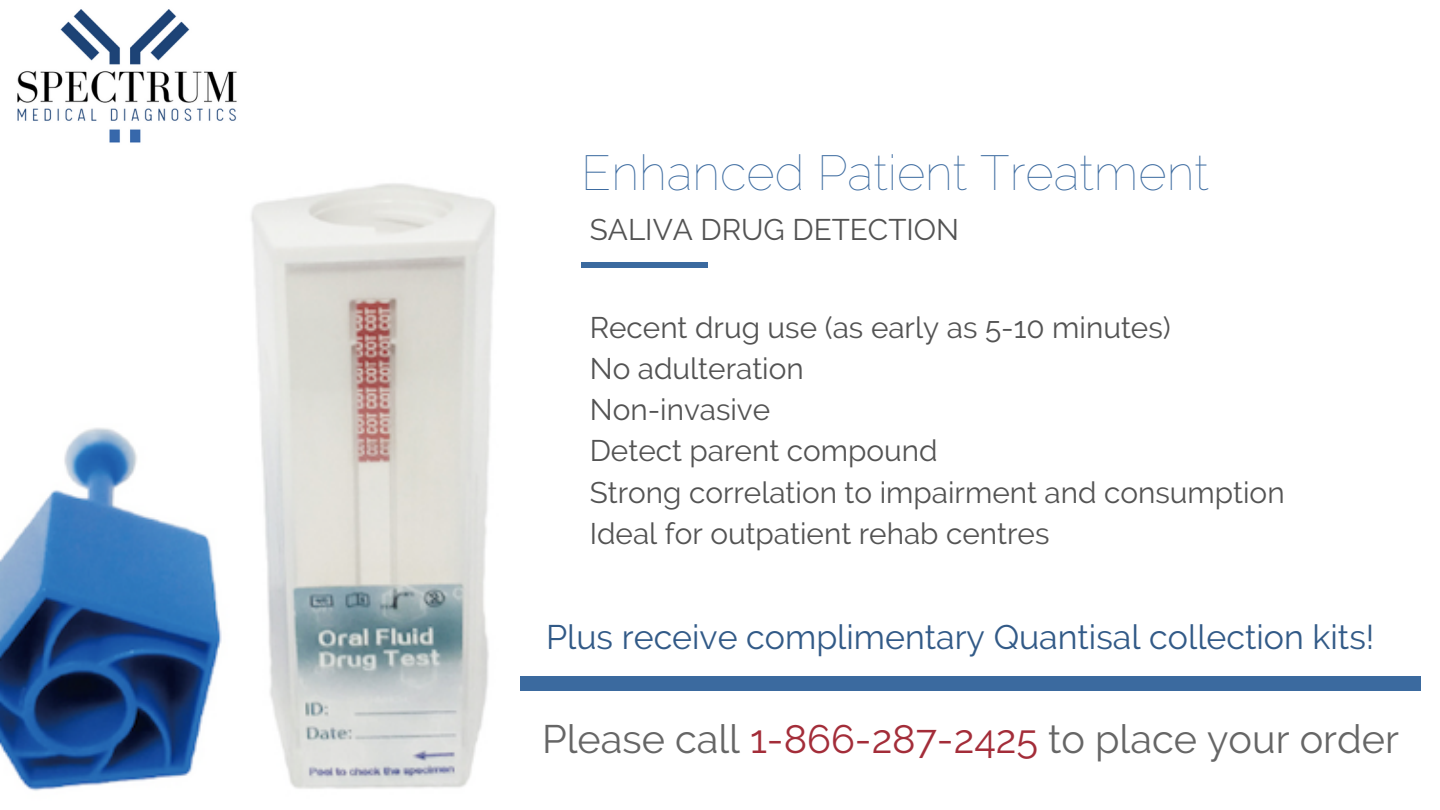
<style>
.page{position:relative;width:1440px;height:810px;background:#fff}
.page>*{position:absolute;margin:0;border:0;box-sizing:border-box;transform-origin:0 0}
.t1{font:100 49.1px "Raleway";color:#3b6a9f}
.t2{font:39.6px "Raleway";color:#666}
.t3{font:34px "Raleway";color:#325a87}
.t4{font:29.7px "Raleway";color:#535353}
.s1{color:#a32d39}
</style>
<div class="page">
<img style="left:0;top:183px;width:496px;height:608px">
<div style="left:581px;top:262px;width:127px;height:6px;background:#3b6a9f"></div>
<div style="left:520px;top:676px;width:901px;height:15px;background:#3b6a9f"></div>
<img style="left:17px;top:9px;width:220px;height:134px">
<p class="t1" style="left:581px;top:144px;width:629px">Enhanced Patient Treatment</p>
<p class="t4" style="left:590px;top:212px;width:371px">SALIVA DRUG DETECTION</p>
<p class="t4" style="left:590px;top:310px;width:583px">Recent drug use (as early as 5-10 minutes)</p>
<p class="t4" style="left:590px;top:351px;width:216px">No adulteration</p>
<p class="t4" style="left:590px;top:392px;width:182px">Non-invasive</p>
<p class="t4" style="left:590px;top:434px;width:349px">Detect parent compound</p>
<p class="t4" style="left:590px;top:475px;width:696px">Strong correlation to impairment and consumption</p>
<p class="t4" style="left:590px;top:516px;width:461px">Ideal for outpatient rehab centres</p>
<p class="t3" style="left:546px;top:617px;width:830px">Plus receive complimentary Quantisal collection kits!</p>
<p class="t2" style="left:542px;top:716px;width:858px">Please call <span class="s1">1-866-287-2425</span> to place your order</p>
</div>
